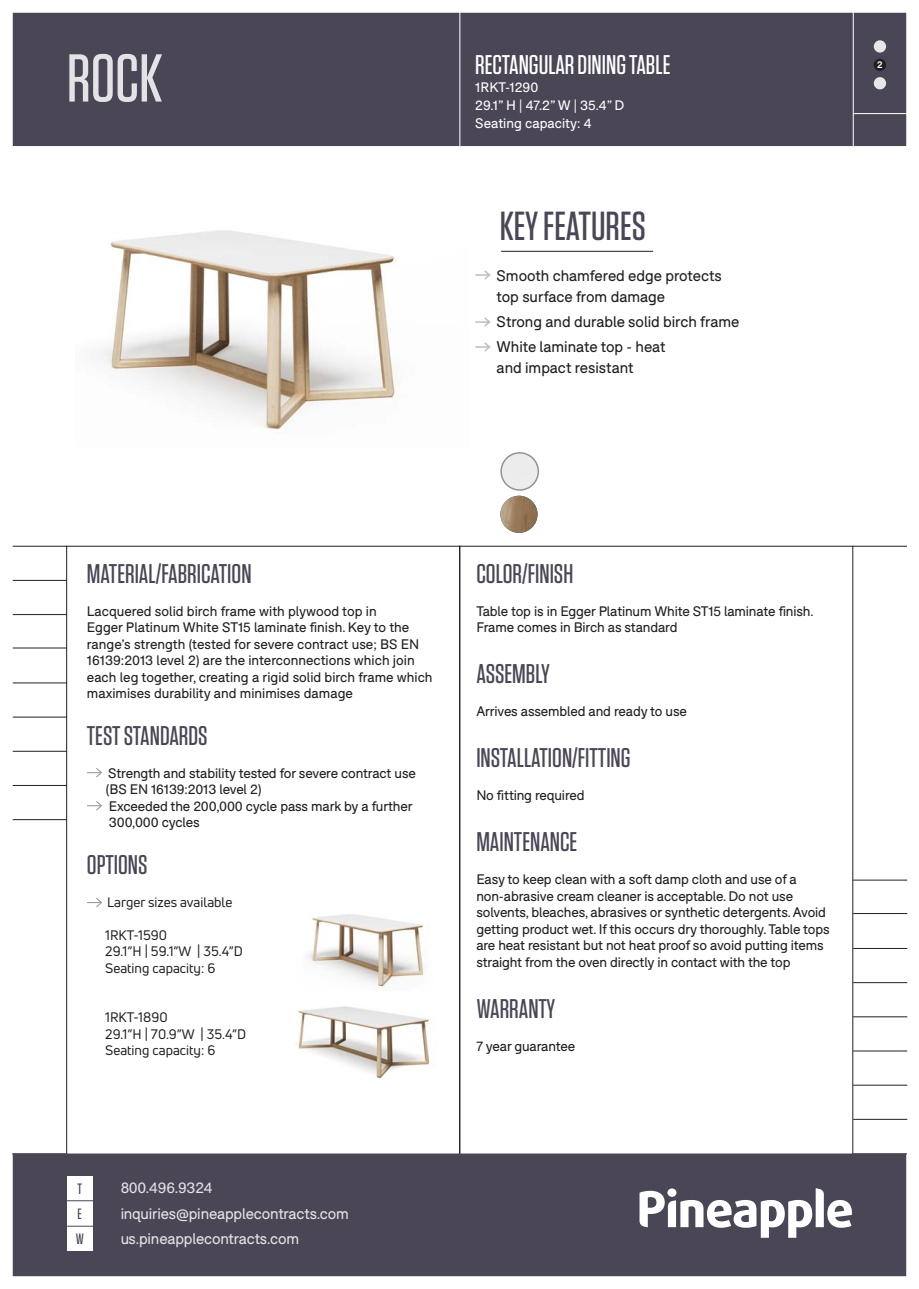
<style>
.page{position:relative;width:919px;height:1289px;background:#fff}
.page>*{position:absolute;margin:0;border:0;box-sizing:border-box;transform-origin:0 0}
.t1{font:500 67.5px "Tungsten";color:#fff}
.t2{font:500 40.5px "Tungsten";color:#4b4656}
.t3{font:500 27px "Tungsten";color:#4b4656}
.t4{font:500 27px "Tungsten";color:#fff}
.FEATURES___OPTIONS_b{font:15px/21px "F37 Bolton";letter-spacing:-.005em;color:#231f20}
.t5{font:15px "F37 Bolton";letter-spacing:-.01em;color:#fff}
.t6{font:500 15px "Tungsten";color:#4b4656}
.t7{font:13.5px/16.5px "F37 Bolton";letter-spacing:-.01em;color:#231f20}
.t8{font:13.5px/16.5px "Uni Neue";color:#231f20}
.t9{font:13.5px "F37 Bolton";color:#fff}
.PRODUCT_DIMS{font:700 9.45px "F37 Bolton";color:#fff}
.s1{font-family:"Pinearrow";font-size:13.5px;color:#bcbdc0}
</style>
<div class="page">
<hr style="left:12px;top:1153px;width:54px;height:1px;background:#231f20">
<div style="left:13px;top:13px;width:893px;height:133px;background:#4b4656"></div>
<div style="left:13px;top:1153px;width:893px;height:123px;background:#4b4656;border:2px solid #4b4656"></div>
<hr style="left:853px;top:879px;width:54px;height:1px;background:#231f20">
<hr style="left:853px;top:1016px;width:54px;height:1px;background:#231f20">
<hr style="left:853px;top:948px;width:54px;height:1px;background:#231f20">
<hr style="left:853px;top:1084px;width:54px;height:1px;background:#231f20">
<hr style="left:853px;top:1050px;width:54px;height:1px;background:#231f20">
<hr style="left:853px;top:982px;width:54px;height:1px;background:#231f20">
<hr style="left:853px;top:1118px;width:54px;height:1px;background:#231f20">
<img style="left:97px;top:230px;width:301px;height:200px">
<img style="left:500px;top:495px;width:37px;height:38px;border-radius:19px">
<hr style="left:853px;top:913px;width:54px;height:1px;background:#231f20">
<svg style="left:639px;top:1188px;width:212px;height:49px"></svg>
<div style="left:667px;top:1188px;width:9px;height:8px;background:#fff;border-radius:50%"></div>
<div style="left:67px;top:1175px;width:26px;height:25px;background:#fff"></div>
<div style="left:67px;top:1200px;width:26px;height:25px;background:#fff"></div>
<svg style="left:67px;top:1200px;width:26px;height:1px"></svg>
<hr style="left:852px;top:546px;width:54px;height:1px;background:#231f20">
<hr style="left:852px;top:12px;width:1px;height:135px;background:#fff">
<hr style="left:852px;top:113px;width:54px;height:1px;background:#fff">
<hr style="left:459px;top:12px;width:1px;height:134px;background:#fff">
<svg style="left:87px;top:768px;width:15px;height:9px"></svg>
<svg style="left:87px;top:801px;width:15px;height:9px"></svg>
<hr style="left:13px;top:614px;width:54px;height:1px;background:#231f20">
<hr style="left:13px;top:751px;width:54px;height:1px;background:#231f20">
<hr style="left:13px;top:682px;width:54px;height:1px;background:#231f20">
<hr style="left:13px;top:546px;width:54px;height:1px;background:#231f20">
<hr style="left:13px;top:819px;width:54px;height:1px;background:#231f20">
<hr style="left:13px;top:785px;width:54px;height:1px;background:#231f20">
<hr style="left:13px;top:716px;width:54px;height:1px;background:#231f20">
<hr style="left:13px;top:580px;width:54px;height:1px;background:#231f20">
<hr style="left:13px;top:647px;width:54px;height:1px;background:#231f20">
<div style="left:67px;top:1225px;width:26px;height:25px;background:#fff"></div>
<svg style="left:67px;top:1225px;width:26px;height:1px"></svg>
<img style="left:501px;top:453px;width:37px;height:37px;border-radius:19px">
<div style="left:500px;top:452px;width:39px;height:39px;border:2px solid #95919e;border-radius:50%"></div>
<svg style="left:87px;top:898px;width:15px;height:9px"></svg>
<img style="left:307px;top:914px;width:118px;height:74px">
<img style="left:297px;top:1006px;width:133px;height:75px">
<div style="left:873px;top:40px;width:13px;height:13px;background:#e6e7e9;border-radius:50%"></div>
<div style="left:873px;top:59px;width:13px;height:12px;background:#231f20;border-radius:50%"></div>
<div style="left:873px;top:77px;width:13px;height:12px;background:#e6e7e9;border-radius:50%"></div>
<hr style="left:501px;top:251px;width:152px;height:1px;background:#231f20">
<h1 class="t1" style="left:67px;top:43px;width:97px">ROCK</h1>
<p class="t4" style="left:475px;top:51px;width:197px">RECTANGULAR DINING TABLE</p>
<p class="t9" style="left:475px;top:79px;width:65px">1RKT-1290</p>
<p class="t9" style="left:475px;top:97px;width:151px">29.1” H | 47.2” W | 35.4” D</p>
<p class="t9" style="left:475px;top:115px;width:118px">Seating capacity: 4</p>
<p class="t2" style="left:499px;top:205px;width:148px">KEY FEATURES</p>
<p class="FEATURES___OPTIONS_b" style="left:496px;top:265px;width:227px;text-indent:-21px"><span class="s1">A</span> Smooth chamfered edge protects top surface from damage</p>
<p class="FEATURES___OPTIONS_b" style="left:475px;top:311px;width:265px"><span class="s1">A</span> Strong and durable solid birch frame</p>
<p class="FEATURES___OPTIONS_b" style="left:496px;top:336px;width:170px;text-indent:-21px"><span class="s1">A</span> White laminate top - heat and impact resistant</p>
<p class="PRODUCT_DIMS" style="left:877px;top:59px;width:7px">2</p>
<p class="t3" style="left:87px;top:559px;width:166px">MATERIAL/FABRICATION</p>
<p class="t7" style="left:87px;top:602px;width:347px">Lacquered solid birch frame with plywood top in<br>Egger Platinum White ST15 laminate finish. Key to the range’s strength (tested for severe contract use; BS EN 16139:2013 level 2) are the interconnections which join each leg together, creating a rigid solid birch frame which maximises durability and minimises damage</p>
<p class="t3" style="left:87px;top:721px;width:122px">TEST STANDARDS</p>
<p class="t7" style="left:106px;top:764px;width:311px">Strength and stability tested for severe contract use (BS EN 16139:2013 level 2)</p>
<p class="t7" style="left:109px;top:797px;width:305px">Exceeded the 200,000 cycle pass mark by a further<br>300,000 cycles</p>
<p class="t3" style="left:87px;top:850px;width:62px">OPTIONS</p>
<p class="t8" style="left:107px;top:893px;width:127px">Larger sizes available</p>
<p class="t8" style="left:105px;top:926px;width:139px">1RKT-1590<br>29.1”H | 59.1”W | 35.4”D</p>
<p class="t8" style="left:105px;top:959px;width:112px">Seating capacity: 6</p>
<p class="t8" style="left:105px;top:1009px;width:142px">1RKT-1890<br>29.1”H | 70.9”W | 35.4”D</p>
<p class="t8" style="left:105px;top:1042px;width:112px">Seating capacity: 6</p>
<p class="t3" style="left:476px;top:559px;width:98px">COLOR/FINISH</p>
<p class="t7" style="left:476px;top:602px;width:339px">Table top is in Egger Platinum White ST15 laminate finish.<br>Frame comes in Birch as standard</p>
<p class="t3" style="left:476px;top:659px;width:75px">ASSEMBLY</p>
<p class="t7" style="left:476px;top:703px;width:212px">Arrives assembled and ready to use</p>
<p class="t3" style="left:476px;top:743px;width:156px">INSTALLATION/FITTING</p>
<p class="t7" style="left:476px;top:787px;width:110px">No fitting required</p>
<p class="t3" style="left:476px;top:827px;width:102px">MAINTENANCE</p>
<p class="t7" style="left:476px;top:871px;width:355px">Easy to keep clean with a soft damp cloth and use of a non-abrasive cream cleaner is acceptable. Do not use solvents, bleaches, abrasives or synthetic detergents. Avoid getting product wet. If this occurs dry thoroughly. Table tops are heat resistant but not heat proof so avoid putting items straight from the oven directly in contact with the top</p>
<p class="t3" style="left:476px;top:994px;width:80px">WARRANTY</p>
<p class="t7" style="left:476px;top:1037px;width:100px">7 year guarantee</p>
<p class="t6" style="left:78px;top:1181px;width:6px">T</p>
<p class="t5" style="left:120px;top:1179px;width:94px">800.496.9324</p>
<p class="t6" style="left:78px;top:1206px;width:6px">E</p>
<p class="t5" style="left:120px;top:1204px;width:230px">inquiries@pineapplecontracts.com</p>
<p class="t6" style="left:76px;top:1230px;width:10px">W</p>
<p class="t5" style="left:120px;top:1229px;width:180px">us.pineapplecontracts.com</p>
</div>
